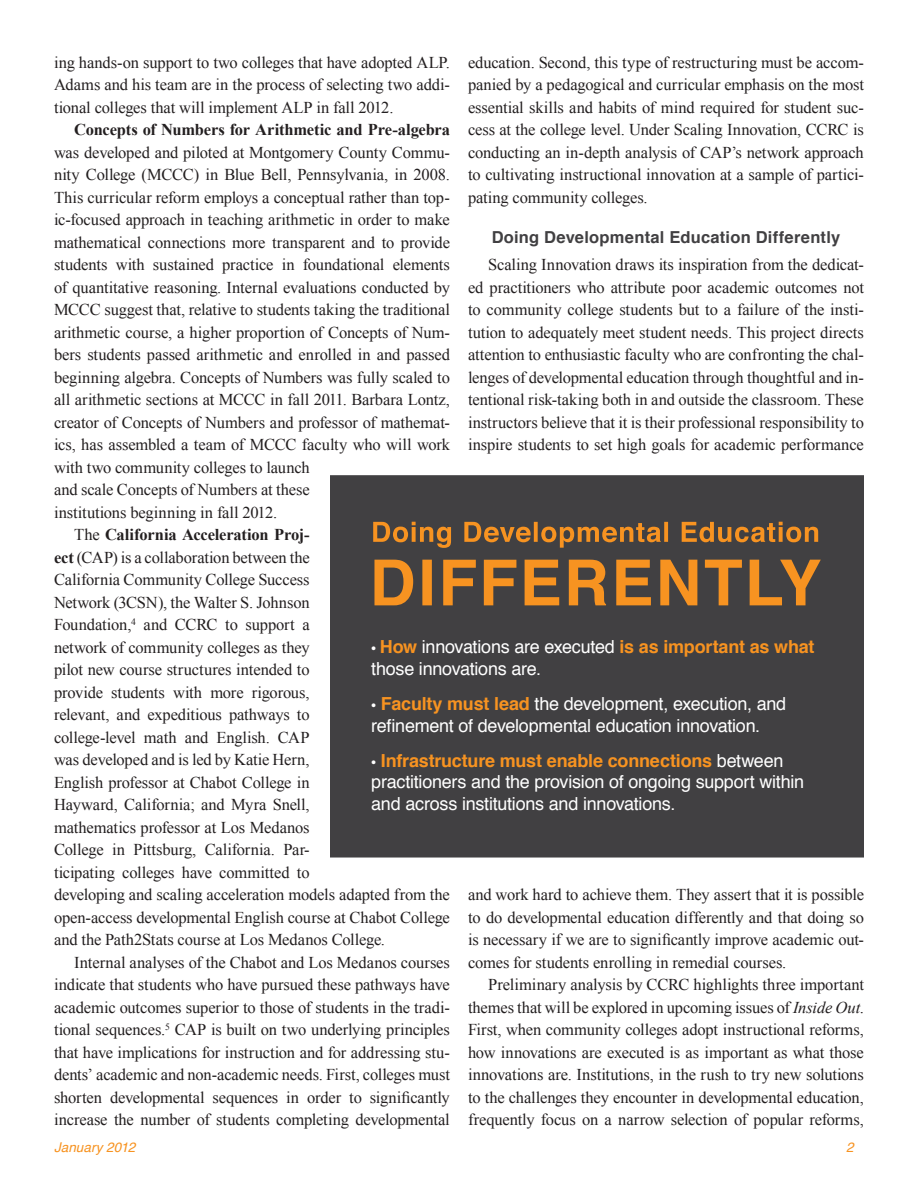
<style>
.page{position:relative;width:918px;height:1188px;background:#fff}
.page>*{position:absolute;margin:0;border:0;box-sizing:border-box;transform-origin:0 0}
.t1{font:18px/21.6px "Helvetica";letter-spacing:-.015em;color:#fff}
.BodyText{font:16.5px/22.5px "Times New Roman";letter-spacing:-.01em;color:#231f20;text-align:justify}
.SubHeader{font:700 16.5px "Helvetica";letter-spacing:.015em;color:#414042}
.Page_Numbers{font:italic 13.5px "Helvetica";letter-spacing:.005em;color:#f79321}
.s1{font-weight:700}
.s2{font-family:"Myriad Pro"}
.s3{font-weight:700;color:#f79321}
.s4{font-style:italic}
</style>
<div class="page">
<div style="left:330px;top:475px;width:534px;height:383px;background:#414042;border:2px solid #414042"></div>
<svg style="left:374px;top:560px;width:447px;height:45px"></svg>
<svg style="left:373px;top:522px;width:445px;height:26px"></svg>
<p class="BodyText" style="left:54px;top:50px;width:397px">ing hands-on support to two colleges that have adopted ALP.<br>Adams and his team are in the process of selecting two addi&shy;tional colleges that will implement ALP in fall 2012.</p>
<p class="BodyText" style="left:54px;top:118px;width:398px;text-align:left;text-indent:20px"><span class="s1">Concepts of Numbers for Arithmetic and Pre-algebra </span>was developed and piloted at Montgomery County Commu&shy;nity College (MCCC) in Blue Bell, Pennsylvania, in 2008.<br>This curricular reform employs a conceptual rather than top&shy;ic-focused approach in teaching arithmetic in order to make mathematical connections more transparent and to provide students with sustained practice in foundational elements of quantitative reasoning. Internal evaluations conducted by MCCC suggest that, relative to students taking the traditional arithmetic course, a higher proportion of Concepts of Num&shy;bers students passed arithmetic and enrolled in and passed beginning algebra. Concepts of Numbers was fully scaled to all arithmetic sections at MCCC in fall 2011. Barbara Lontz, creator of Concepts of Numbers and professor of mathemat&shy;ics, has assembled a team of MCCC faculty who will work with two community colleges to launch<br>and scale Concepts of Numbers at these<br>institutions beginning in fall 2012.</p>
<p class="BodyText" style="left:54px;top:523px;width:397px;text-align:left;text-indent:20px">The <span class="s1">California Acceleration Proj-<br>ect</span> (CAP) is a collaboration between the<br>California Community College Success<br>Network (3CSN), the Walter S. Johnson<br>Foundation,<sup>4</sup> and CCRC to support a<br>network of community colleges as they<br>pilot new course structures intended to<br>provide students with more rigorous,<br>relevant, and expeditious pathways to<br>college-level math and English. CAP<br>was developed and is led by Katie Hern,<br>English professor at Chabot College in<br>Hayward, California; and Myra Snell,<br>mathematics professor at Los Medanos<br>College in Pittsburg, California. Par-<br>ticipating colleges have committed to<br>developing and scaling acceleration models adapted from the open-access developmental English course at Chabot College and the Path2Stats course at Los Medanos College.</p>
<p class="BodyText" style="left:54px;top:950px;width:397px;text-indent:20px">Internal analyses of the Chabot and Los Medanos courses indicate that students who have pursued these pathways have academic outcomes superior to those of students in the tradi&shy;tional sequences.<sup>5</sup> CAP is built on two underlying principles that have implications for instruction and for addressing stu&shy;dents’ academic and non-academic needs. First, colleges must shorten developmental sequences in order to significantly increase the number of students completing developmental</p>
<p class="BodyText" style="left:468px;top:50px;width:397px">education. Second, this type of restructuring must be accom&shy;panied by a pedagogical and curricular emphasis on the most essential skills and habits of mind required for student suc&shy;cess at the college level. Under Scaling Innovation, CCRC is conducting an in-depth analysis of CAP’s network approach to cultivating instructional innovation at a sample of partici&shy;pating community colleges.</p>
<p class="SubHeader" style="left:492px;top:223px;width:350px">Doing Developmental Education Differently</p>
<p class="BodyText" style="left:468px;top:253px;width:398px;text-indent:20px">Scaling Innovation draws its inspiration from the dedicat&shy;ed practitioners who attribute poor academic outcomes not to community college students but to a failure of the insti&shy;tution to adequately meet student needs. This project directs attention to enthusiastic faculty who are confronting the chal&shy;lenges of developmental education through thoughtful and in&shy;tentional risk-taking both in and outside the classroom. These instructors believe that it is their professional responsibility to inspire students to set high goals for academic performance</p>
<p class="t1" style="left:371px;top:637px;width:445px"><span class="s2">•</span> <span class="s3">How</span> innovations are executed <span class="s3">is as important as what </span>those innovations are.</p>
<p class="t1" style="left:371px;top:693px;width:417px"><span class="s2">•</span> <span class="s3">Faculty must lead</span> the development, execution, and refinement of developmental education innovation.</p>
<p class="t1" style="left:371px;top:750px;width:434px"><span class="s2">•</span> <span class="s3">Infrastructure must enable connections</span> between practitioners and the provision of ongoing support within and across institutions and innovations.</p>
<p class="BodyText" style="left:468px;top:883px;width:397px">and work hard to achieve them. They assert that it is possible to do developmental education differently and that doing so is necessary if we are to significantly improve academic out&shy;comes for students enrolling in remedial courses.</p>
<p class="BodyText" style="left:468px;top:973px;width:397px;text-indent:20px">Preliminary analysis by CCRC highlights three important themes that will be explored in upcoming issues of <span class="s4">Inside Out</span>.<br>First, when community colleges adopt instructional reforms, how innovations are executed is as important as what those innovations are. Institutions, in the rush to try new solutions to the challenges they encounter in developmental education, frequently focus on a narrow selection of popular reforms,</p>
<p class="Page_Numbers" style="left:54px;top:1137px;width:83px">January 2012</p>
<p class="Page_Numbers" style="left:846px;top:1137px;width:9px">2</p>
</div>
